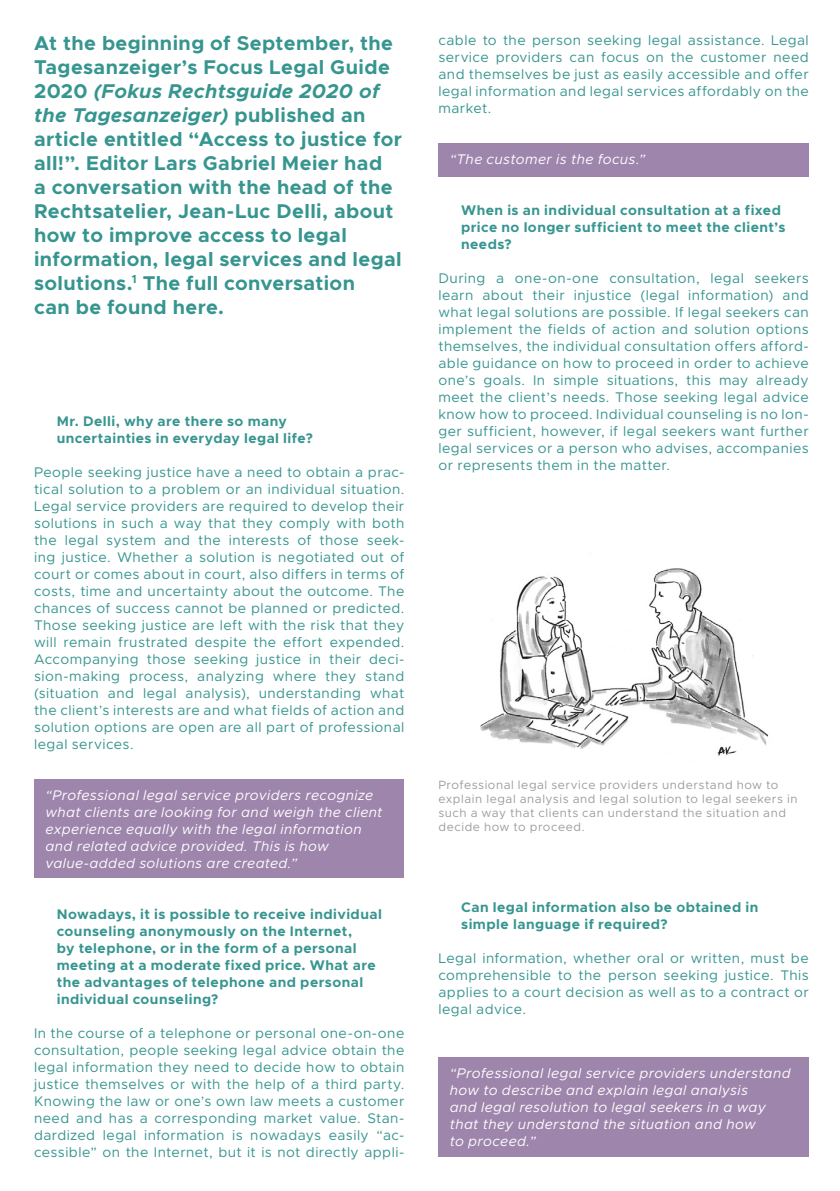
<style>
.page{position:relative;width:840px;height:1191px;background:#fff}
.page>*{position:absolute;margin:0;border:0;box-sizing:border-box;transform-origin:0 0}
.t1{font:700 20px/24px "Metropolis";letter-spacing:.02em;color:#379590}
.t2{font:14px/17px "Metropolis";letter-spacing:.03em;color:#379590;text-align:justify}
.t3{font:700 14px/17px "Metropolis";letter-spacing:.03em;color:#379590}
.t4{font:italic 14px/17px "Metropolis";letter-spacing:.03em;color:#fff}
.t5{font:12px/14px "Metropolis";letter-spacing:.045em;color:#9d9d9c}
.s1{font-style:italic}
</style>
<div class="page">
<div style="left:34px;top:779px;width:369px;height:98px;background:#9d85ac"></div>
<div style="left:438px;top:1057px;width:370px;height:99px;background:#9d85ac"></div>
<div style="left:438px;top:143px;width:370px;height:33px;background:#9d85ac"></div>
<img style="left:480px;top:568px;width:289px;height:188px">
<p class="t1" style="left:34px;top:31px;width:369px">At the beginning of September, the Tagesanzeiger’s Focus Legal Guide 2020 <span class="s1">(Fokus Rechtsguide 2020 of the Tagesanzeiger)</span> published an article entitled “Access to justice for all!”. Editor Lars Gabriel Meier had<br>a conversation with the head of the Rechtsatelier, Jean-Luc Delli, about how to improve access to legal information, legal services and legal solutions.<sup>1</sup> The full conversation<br>can be found here.</p>
<p class="t3" style="left:57px;top:412px;width:257px">Mr. Delli, why are there so many uncertainties in everyday legal life?</p>
<p class="t2" style="left:34px;top:463px;width:371px">People seeking justice have a need to obtain a prac&shy;tical solution to a problem or an individual situation.<br>Legal service providers are required to develop their solutions in such a way that they comply with both the legal system and the interests of those seek&shy;ing justice. Whether a solution is negotiated out of court or comes about in court, also differs in terms of costs, time and uncertainty about the outcome. The chances of success cannot be planned or predicted.<br>Those seeking justice are left with the risk that they will remain frustrated despite the effort expended.<br>Accompanying those seeking justice in their deci&shy;sion-making process, analyzing where they stand (situation and legal analysis), understanding what the client’s interests are and what fields of action and solution options are open are all part of professional legal services.</p>
<p class="t4" style="left:45px;top:786px;width:338px">“Professional legal service providers recognize what clients are looking for and weigh the client experience equally with the legal information and related advice provided. This is how value-added solutions are created.”</p>
<p class="t3" style="left:57px;top:905px;width:326px">Nowadays, it is possible to receive individual counseling anonymously on the Internet,<br>by telephone, or in the form of a personal meeting at a moderate fixed price. What are the advantages of telephone and personal individual counseling?</p>
<p class="t2" style="left:34px;top:1024px;width:371px">In the course of a telephone or personal one-on-one consultation, people seeking legal advice obtain the legal information they need to decide how to obtain justice themselves or with the help of a third party.<br>Knowing the law or one’s own law meets a customer need and has a corresponding market value. Stan&shy;dardized legal information is nowadays easily “ac&shy;cessible” on the Internet, but it is not directly appli-</p>
<p class="t2" style="left:438px;top:32px;width:371px">cable to the person seeking legal assistance. Legal service providers can focus on the customer need and themselves be just as easily accessible and offer legal information and legal services affordably on the market.</p>
<p class="t4" style="left:449px;top:151px;width:197px">“The customer is the focus.”</p>
<p class="t3" style="left:461px;top:202px;width:326px">When is an individual consultation at a fixed price no longer sufficient to meet the client’s needs?</p>
<p class="t2" style="left:438px;top:270px;width:371px">During a one-on-one consultation, legal seekers learn about their injustice (legal information) and what legal solutions are possible. If legal seekers can implement the fields of action and solution options themselves, the individual consultation offers afford&shy;able guidance on how to proceed in order to achieve one’s goals. In simple situations, this may already meet the client’s needs. Those seeking legal advice know how to proceed. Individual counseling is no lon&shy;ger sufficient, however, if legal seekers want further legal services or a person who advises, accompanies or represents them in the matter.</p>
<p class="t5" style="left:438px;top:778px;width:360px">Professional legal service providers understand how to explain legal analysis and legal solution to legal seekers in such a way that clients can understand the situation and decide how to proceed.</p>
<p class="t3" style="left:461px;top:899px;width:298px">Can legal information also be obtained in simple language if required?</p>
<p class="t2" style="left:438px;top:950px;width:371px">Legal information, whether oral or written, must be comprehensible to the person seeking justice. This applies to a court decision as well as to a contract or legal advice.</p>
<p class="t4" style="left:449px;top:1065px;width:342px">“Professional legal service providers understand how to describe and explain legal analysis<br>and legal resolution to legal seekers in a way that they understand the situation and how<br>to proceed.”</p>
</div>
